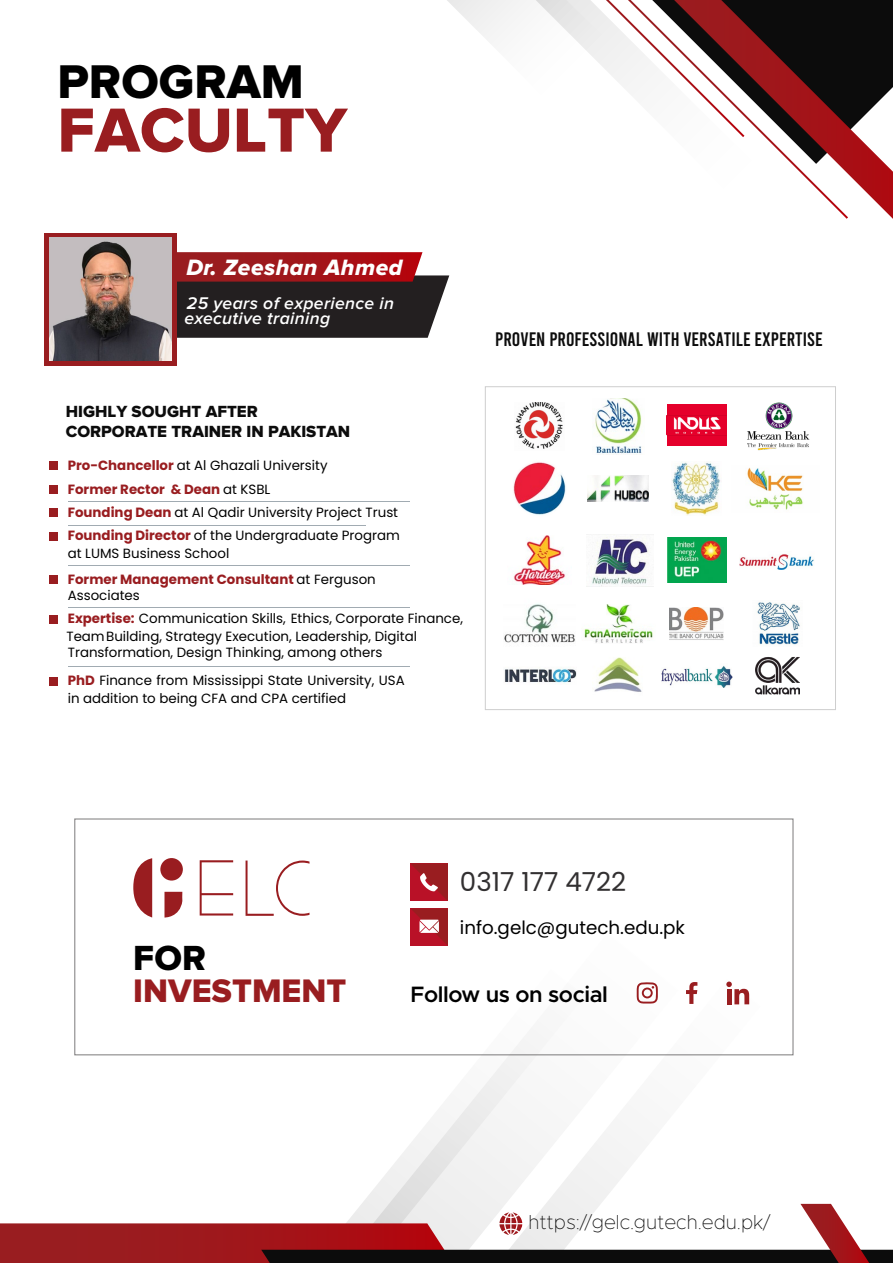
<style>
.page{position:relative;width:893px;height:1263px;background:#fff}
.page>*{position:absolute;margin:0;border:0;box-sizing:border-box;transform-origin:0 0}
.t1{font:64.5px "Proxima Nova Extrabld";color:#991d20}
.t2{font:49.05px "Proxima Nova Extrabld";color:#000}
.t3{font:36.15px "Proxima Nova Extrabld";color:#000}
.t4{font:33.75px "Proxima Nova Extrabld";color:#991d20}
.t5{font:26.1px "Poppins";color:#323031}
.t6{font:23.1px "Proxima Nova Extrabld It";letter-spacing:.02em;color:#fff}
.t7{font:600 22.35px "Metropolis";letter-spacing:-.02em;color:#000}
.t8{font:100 19.95px "Metropolis";color:#0c0c0c}
.t9{font:19.5px "Bebas";color:#0c0c0c}
.t10{font:18.3px "Poppins";color:#000}
.t11{font:italic 600 17.55px/14.9px "Proxima Nova";letter-spacing:.02em;color:#fff}
.t12{font:16.65px/20.1px "Proxima Nova Extrabld";color:#0c0c0c}
.t13{font:13.35px/23.4px "Poppins";color:#000}
.s1{font-weight:700;color:#991d20}
</style>
<div class="page">
<svg style="left:584px;top:982px;width:176px;height:222px"></svg>
<svg style="left:259px;top:1038px;width:325px;height:166px"></svg>
<svg style="left:0;top:1204px;width:893px;height:59px"></svg>
<svg style="left:176px;top:252px;width:273px;height:86px;background:#57292b"></svg>
<img style="left:515px;top:402px;width:48px;height:47px">
<img style="left:747px;top:467px;width:56px;height:43px">
<img style="left:667px;top:538px;width:59px;height:45px">
<img style="left:513px;top:462px;width:53px;height:53px">
<img style="left:595px;top:399px;width:47px;height:56px">
<img style="left:661px;top:666px;width:71px;height:22px">
<img style="left:588px;top:475px;width:61px;height:27px">
<img style="left:740px;top:554px;width:74px;height:15px">
<img style="left:513px;top:536px;width:53px;height:49px">
<img style="left:504px;top:668px;width:72px;height:15px">
<img style="left:594px;top:657px;width:48px;height:35px">
<img style="left:504px;top:604px;width:71px;height:39px">
<img style="left:587px;top:534px;width:67px;height:52px">
<img style="left:672px;top:461px;width:48px;height:55px">
<img style="left:583px;top:604px;width:70px;height:39px">
<img style="left:669px;top:607px;width:55px;height:33px">
<img style="left:757px;top:602px;width:43px;height:43px">
<img style="left:747px;top:402px;width:63px;height:49px">
<img style="left:755px;top:656px;width:44px;height:39px">
<img style="left:667px;top:404px;width:59px;height:42px">
<div style="left:485px;top:386px;width:351px;height:324px;border:1px solid #cecece"></div>
<div style="left:49px;top:462px;width:8px;height:8px;background:#991d20"></div>
<div style="left:49px;top:485px;width:8px;height:9px;background:#991d20"></div>
<div style="left:49px;top:508px;width:8px;height:9px;background:#991d20"></div>
<div style="left:49px;top:532px;width:8px;height:8px;background:#991d20"></div>
<div style="left:49px;top:575px;width:8px;height:8px;background:#991d20"></div>
<div style="left:49px;top:615px;width:8px;height:8px;background:#991d20"></div>
<div style="left:49px;top:677px;width:8px;height:8px;background:#991d20"></div>
<hr style="left:68px;top:501px;width:342px;height:1px;background:#a1abb2">
<hr style="left:68px;top:525px;width:298px;height:1px;background:#a1abb2">
<hr style="left:68px;top:565px;width:342px;height:1px;background:#a1abb2">
<hr style="left:68px;top:607px;width:342px;height:1px;background:#a1abb2">
<hr style="left:68px;top:666px;width:342px;height:1px;background:#a1abb2">
<div style="left:44px;top:233px;width:132px;height:132px;background:#991d20"></div>
<img style="left:49px;top:238px;width:123px;height:123px">
<svg style="left:848px;top:0;width:45px;height:219px"></svg>
<svg style="left:799px;top:0;width:49px;height:219px"></svg>
<svg style="left:744px;top:0;width:55px;height:171px"></svg>
<svg style="left:447px;top:0;width:297px;height:137px"></svg>
<svg style="left:686px;top:982px;width:11px;height:22px"></svg>
<svg style="left:636px;top:982px;width:22px;height:22px"></svg>
<svg style="left:726px;top:981px;width:23px;height:23px"></svg>
<svg style="left:410px;top:863px;width:38px;height:38px"></svg>
<svg style="left:411px;top:908px;width:37px;height:38px"></svg>
<div style="left:160px;top:858px;width:23px;height:22px;background:#991d20;border-radius:50%"></div>
<svg style="left:164px;top:892px;width:18px;height:26px"></svg>
<svg style="left:133px;top:858px;width:19px;height:59px"></svg>
<svg style="left:200px;top:860px;width:33px;height:55px"></svg>
<svg style="left:246px;top:860px;width:63px;height:56px"></svg>
<h2 class="t2" style="left:57px;top:54px;width:248px">PROGRAM</h2>
<h1 class="t1" style="left:57px;top:93px;width:291px">FACULTY</h1>
<h3 class="t6" style="left:186px;top:254px;width:218px">Dr. Zeeshan Ahmed</h3>
<h3 class="t11" style="left:185px;top:296px;width:211px">25 years of experience in executive training</h3>
<p class="t12" style="left:66px;top:402px;width:286px">HIGHLY SOUGHT AFTER<br>CORPORATE TRAINER IN PAKISTAN</p>
<p class="t13" style="left:68px;top:454px;width:334px"><span class="s1">Pro-Chancellor</span> at Al Ghazali University<br><span class="s1">Former Rector &amp; Dean</span> at KSBL<br><span class="s1">Founding Dean</span> at Al Qadir University Project Trust <span class="s1">Founding Director</span> of the Undergraduate Program</p>
<p class="t13" style="left:68px;top:540px;width:309px;line-height:26.1px">at LUMS Business School<br><span class="s1">Former Management Consultant</span> at Ferguson</p>
<p class="t13" style="left:68px;top:583px;width:397px;line-height:23.9px">Associates<br><span class="s1">Expertise:</span> Communication Skills, Ethics, Corporate Finance,</p>
<p class="t13" style="left:66px;top:629px;width:352px;line-height:15.9px">TeamBuilding, Strategy Execution, Leadership, Digital<br>Transformation, Design Thinking, among others</p>
<p class="t13" style="left:68px;top:672px;width:338px;line-height:17.1px"><span class="s1">PhD</span> Finance from Mississippi State University, USA in addition to being CFA and CPA certified</p>
<h3 class="t9" style="left:495px;top:330px;width:329px">PROVEN PROFESSIONAL WITH VERSATILE EXPERTISE</h3>
<h3 class="t3" style="left:133px;top:937px;width:74px">FOR</h3>
<h3 class="t4" style="left:133px;top:971px;width:215px">INVESTMENT</h3>
<h3 class="t5" style="left:460px;top:867px;width:168px">0317 177 4722</h3>
<h3 class="t10" style="left:460px;top:917px;width:227px">info.gelc@gutech.edu.pk</h3>
<h3 class="t7" style="left:411px;top:980px;width:199px">Follow us on social</h3>
<h3 class="t8" style="left:528px;top:1210px;width:244px">https://gelc.gutech.edu.pk/</h3>
</div>
